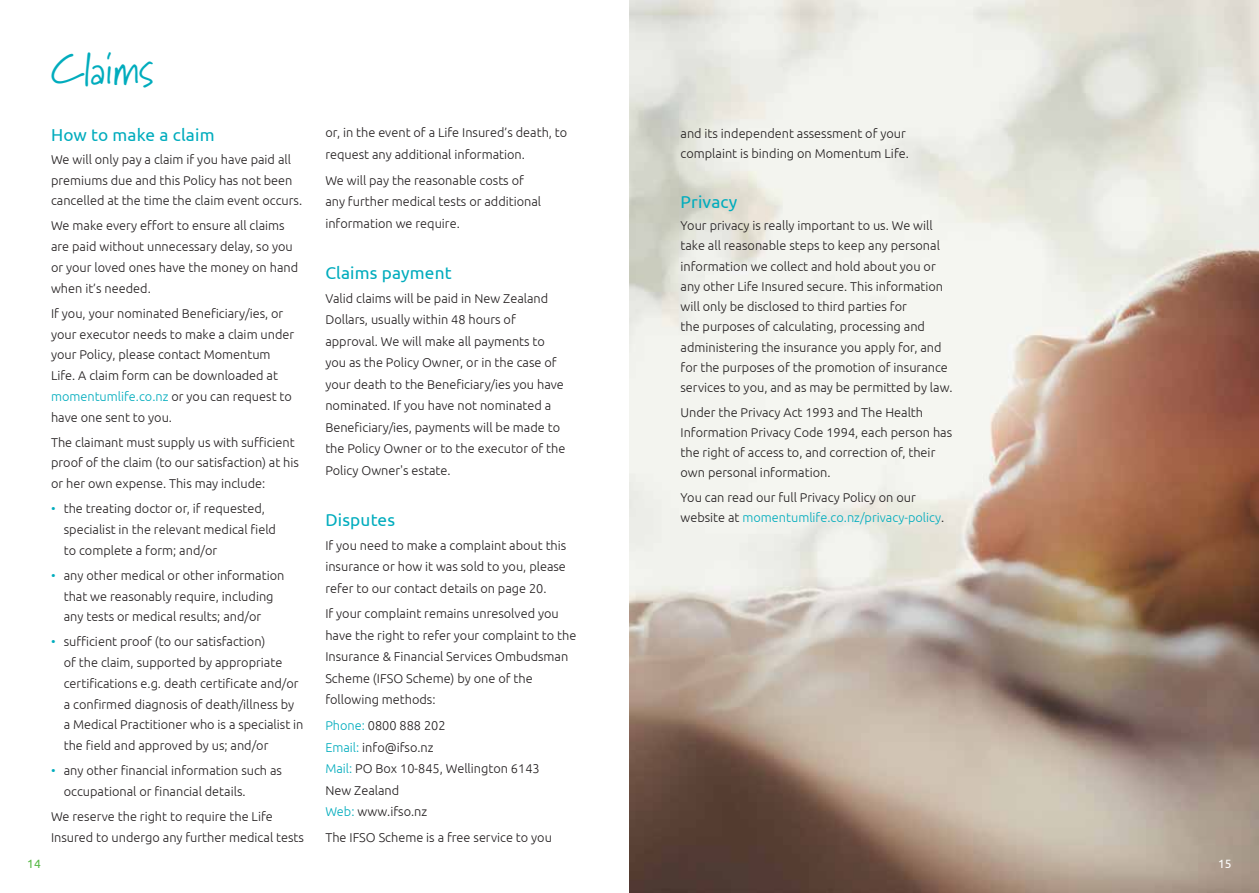
<style>
.page{position:relative;width:1259px;height:893px;background:#fff}
.page>*{position:absolute;margin:0;border:0;box-sizing:border-box;transform-origin:0 0}
.t1{font:43.5px "Marydale";letter-spacing:-.035em;color:#00acbd}
.t2{font:17.25px "Ubuntu";letter-spacing:.01em;color:#00acbd}
.t3{font:300 12.75px/20.7px "Ubuntu";color:#231f20}
.t4{font:12px "Ubuntu";color:#58b947}
.t5{font:12px "Ubuntu";color:#fff}
.s1{color:#00acbd}
</style>
<div class="page">
<img style="left:629px;top:0;width:630px;height:893px">
<h1 class="t1" style="left:51px;top:43px;width:104px">Claims</h1>
<p class="t4" style="left:27px;top:856px;width:15px">14</p>
<h2 class="t2" style="left:51px;top:124px;width:165px">How to make a claim</h2>
<p class="t3" style="left:51px;top:149px;width:253px">We will only pay a claim if you have paid all premiums due and this Policy has not been cancelled at the time the claim event occurs.</p>
<p class="t3" style="left:51px;top:215px;width:249px">We make every effort to ensure all claims are paid without unnecessary delay, so you or your loved ones have the money on hand when it’s needed.</p>
<p class="t3" style="left:51px;top:303px;width:245px">If you, your nominated Beneficiary/ies, or your executor needs to make a claim under your Policy, please contact Momentum Life. A claim form can be downloaded at <span class="s1">momentumlife.co.nz</span> or you can request to have one sent to you.</p>
<p class="t3" style="left:51px;top:431px;width:249px">The claimant must supply us with sufficient proof of the claim (to our satisfaction) at his or her own expense. This may include:</p>
<p class="t3" style="left:64px;top:498px;width:214px;text-indent:-13px"><span class="s1">•</span> the treating doctor or, if requested, specialist in the relevant medical field to complete a form; and/or</p>
<p class="t3" style="left:64px;top:565px;width:222px;text-indent:-13px"><span class="s1">•</span> any other medical or other information that we reasonably require, including any tests or medical results; and/or</p>
<p class="t3" style="left:64px;top:631px;width:241px;text-indent:-13px"><span class="s1">•</span> sufficient proof (to our satisfaction)<br>of the claim, supported by appropriate certifications e.g. death certificate and/or a confirmed diagnosis of death/illness by a Medical Practitioner who is a specialist in the field and approved by us; and/or</p>
<p class="t3" style="left:64px;top:760px;width:220px;text-indent:-13px"><span class="s1">•</span> any other financial information such as occupational or financial details.</p>
<p class="t3" style="left:51px;top:806px;width:254px">We reserve the right to require the Life<br>Insured to undergo any further medical tests</p>
<p class="t3" style="left:325px;top:122px;width:243px;line-height:21.5px">or, in the event of a Life Insured’s death, to request any additional information.</p>
<p class="t3" style="left:325px;top:169px;width:217px;line-height:21.5px">We will pay the reasonable costs of any further medical tests or additional information we require.</p>
<h2 class="t2" style="left:325px;top:262px;width:128px">Claims payment</h2>
<p class="t3" style="left:325px;top:287px;width:241px;line-height:21.5px">Valid claims will be paid in New Zealand Dollars, usually within 48 hours of approval. We will make all payments to you as the Policy Owner, or in the case of your death to the Beneficiary/ies you have nominated. If you have not nominated a Beneficiary/ies, payments will be made to the Policy Owner or to the executor of the Policy Owner's estate.</p>
<h2 class="t2" style="left:325px;top:509px;width:71px">Disputes</h2>
<p class="t3" style="left:325px;top:534px;width:242px;line-height:21.5px;text-align:justify">If you need to make a complaint about this insurance or how it was sold to you, please refer to our contact details on page 20.</p>
<p class="t3" style="left:325px;top:603px;width:252px;line-height:21.5px">If your complaint remains unresolved you have the right to refer your complaint to the Insurance &amp; Financial Services Ombudsman Scheme (IFSO Scheme) by one of the following methods:</p>
<p class="t3" style="left:325px;top:715px;width:216px;line-height:21.5px"><span class="s1">Phone:</span> 0800 888 202<br><span class="s1">Email:</span> info@ifso.nz<br><span class="s1">Mail:</span> PO Box 10-845, Wellington 6143<br>New Zealand<br><span class="s1">Web:</span> www.ifso.nz</p>
<p class="t3" style="left:325px;top:827px;width:228px">The IFSO Scheme is a free service to you</p>
<p class="t3" style="left:680px;top:123px;width:230px;line-height:20.2px">and its independent assessment of your complaint is binding on Momentum Life.</p>
<h2 class="t2" style="left:680px;top:191px;width:58px">Privacy</h2>
<p class="t3" style="left:680px;top:215px;width:273px;line-height:20.2px">Your privacy is really important to us. We will take all reasonable steps to keep any personal information we collect and hold about you or any other Life Insured secure. This information will only be disclosed to third parties for<br>the purposes of calculating, processing and administering the insurance you apply for, and for the purposes of the promotion of insurance services to you, and as may be permitted by law.</p>
<p class="t3" style="left:680px;top:402px;width:273px;line-height:20.2px">Under the Privacy Act 1993 and The Health Information Privacy Code 1994, each person has the right of access to, and correction of, their own personal information.</p>
<p class="t3" style="left:680px;top:487px;width:265px;line-height:20.2px">You can read our full Privacy Policy on our website at <span class="s1">momentumlife.co.nz/privacy-policy</span>.</p>
<p class="t5" style="left:1218px;top:856px;width:15px">15</p>
</div>
